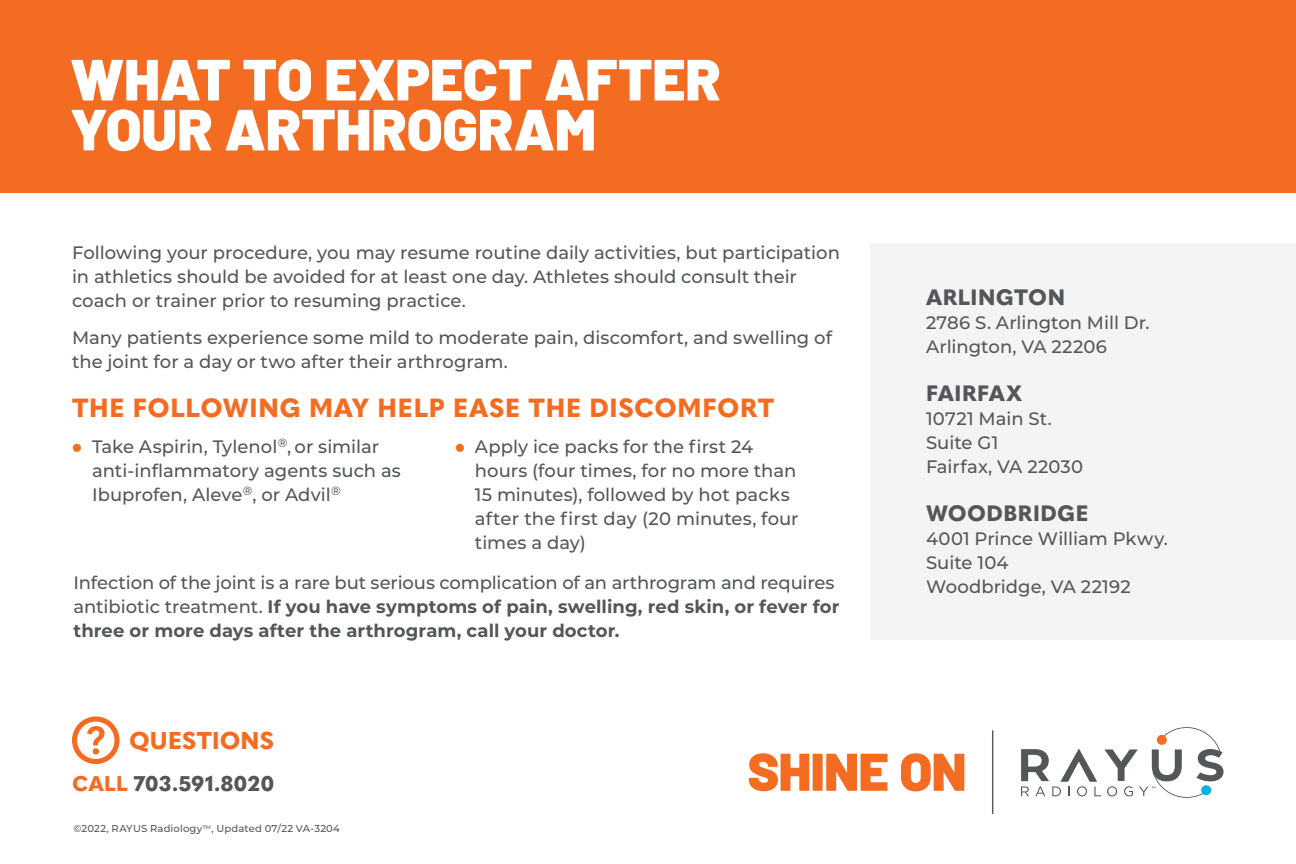
<style>
.page{position:relative;width:1296px;height:864px;background:#fff}
.page>*{position:absolute;margin:0;border:0;box-sizing:border-box;transform-origin:0 0}
.t1{font:900 58px/50px "Barlow";letter-spacing:-.005em;color:#fff}
.t2{font:800 26px "Quasimoda";letter-spacing:.025em;color:#f36c21}
.t3{font:800 24px "Quasimoda";letter-spacing:.005em;color:#f36c21}
.t4{font:800 22px "Quasimoda";letter-spacing:.02em;color:#535759}
.t5{font:800 21px "Quasimoda";letter-spacing:.01em;color:#535759}
.t6{font:500 18px/24px "Montserrat";color:#535759}
.t7{font:700 18px/24px "Montserrat";letter-spacing:.005em;color:#535759}
.t8{font:500 10px "Montserrat";letter-spacing:.02em;color:#535759}
.s1{font-weight:500}
.s2{color:#f36c21}
</style>
<div class="page">
<div style="left:871px;top:244px;width:425px;height:396px;background:#f3f4f4"></div>
<svg style="left:1021px;top:727px;width:203px;height:71px"></svg>
<svg style="left:749px;top:753px;width:138px;height:38px"></svg>
<svg style="left:901px;top:753px;width:63px;height:38px"></svg>
<svg style="left:992px;top:730px;width:1px;height:84px"></svg>
<div style="left:0;top:0;width:1296px;height:193px;background:#f36c21"></div>
<div style="left:72px;top:716px;width:48px;height:48px;border:5px solid #f36c21;border-radius:50%"></div>
<svg style="left:87px;top:726px;width:18px;height:28px"></svg>
<h1 class="t1" style="left:70px;top:55px;width:652px">WHAT TO EXPECT AFTER<br>YOUR ARTHROGRAM</h1>
<p class="t6" style="left:72px;top:241px;width:769px">Following your procedure, you may resume routine daily activities, but participation in athletics should be avoided for at least one day. Athletes should consult their coach or trainer prior to resuming practice.</p>
<p class="t6" style="left:72px;top:326px;width:762px">Many patients experience some mild to moderate pain, discomfort, and swelling of the joint for a day or two after their arthrogram.</p>
<h2 class="t2" style="left:72px;top:397px;width:704px">THE FOLLOWING MAY HELP EASE THE DISCOMFORT</h2>
<p class="t6" style="left:92px;top:435px;width:310px">Take Aspirin, Tylenol<sup>®</sup>, or similar anti-inflammatory agents such as<br>Ibuprofen, Aleve<sup>®</sup>, or Advil<sup>®</sup></p>
<p class="t6" style="left:475px;top:435px;width:325px">Apply ice packs for the first 24 hours (four times, for no more than<br>15 minutes), followed by hot packs after the first day (20 minutes, four times a day)</p>
<p class="t4" style="left:926px;top:289px;width:141px">ARLINGTON</p>
<p class="t6" style="left:926px;top:312px;width:225px">2786 S. Arlington Mill Dr.<br>Arlington, VA 22206</p>
<p class="t4" style="left:926px;top:385px;width:97px">FAIRFAX</p>
<p class="t6" style="left:926px;top:408px;width:158px">10721 Main St.<br>Suite G1<br>Fairfax, VA 22030</p>
<p class="t4" style="left:926px;top:505px;width:164px">WOODBRIDGE</p>
<p class="t6" style="left:926px;top:528px;width:243px">4001 Prince William Pkwy.<br>Suite 104</p>
<p class="t6" style="left:73px;top:571px;width:763px">Infection of the joint is a rare but serious complication of an arthrogram and requires</p>
<p class="t6" style="left:926px;top:576px;width:206px">Woodbridge, VA 22192</p>
<p class="t7" style="left:73px;top:596px;width:768px"><span class="s1">antibiotic treatment.</span> If you have symptoms of pain, swelling, red skin, or fever for three or more days after the arthrogram, call your doctor.</p>
<h3 class="t3" style="left:129px;top:732px;width:146px">QUESTIONS</h3>
<p class="t5" style="left:72px;top:776px;width:204px"><span class="s2">CALL</span> 703.591.8020</p>
<p class="t8" style="left:73px;top:823px;width:268px">©2022, RAYUS Radiology<sup>TM</sup>, Updated 07/22 VA-3204</p>
</div>
